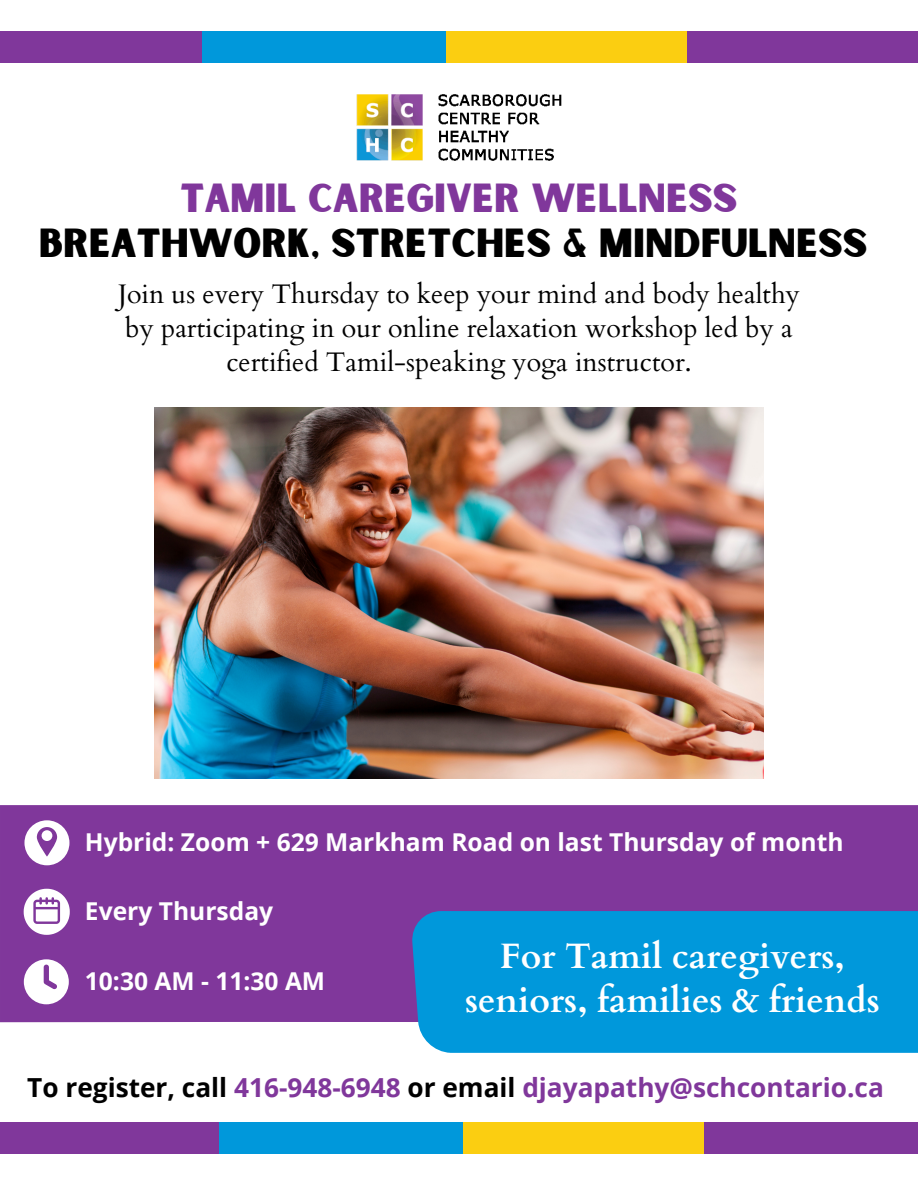
<style>
.page{position:relative;width:918px;height:1188px;background:#fff}
.page>*{position:absolute;margin:0;border:0;box-sizing:border-box;transform-origin:0 0}
.t1{font:38.85px "Sunborn Sans One";color:#000}
.t2{font:38.85px "Sunborn Sans One";color:#80379b}
.t3{font:700 35.25px/44.5px "Cardo";color:#fff;text-align:center}
.t4{font:26.85px/33.9px "Cardo";color:#000;text-align:center}
.t5{font:700 26.25px "Open Sans";color:#80379b}
.t6{font:700 24.6px "Open Sans";color:#fff}
.s1{color:#000}
</style>
<div class="page">
<div style="left:0;top:1122px;width:222px;height:31px;background:#80379b"></div>
<div style="left:219px;top:1122px;width:244px;height:31px;background:#0098db"></div>
<div style="left:463px;top:1122px;width:244px;height:31px;background:#fbce11"></div>
<div style="left:704px;top:1122px;width:214px;height:31px;background:#80379b"></div>
<div style="left:0;top:31px;width:205px;height:32px;background:#80379b"></div>
<div style="left:202px;top:31px;width:244px;height:32px;background:#0098db"></div>
<div style="left:446px;top:31px;width:244px;height:32px;background:#fbce11"></div>
<div style="left:687px;top:31px;width:231px;height:32px;background:#80379b"></div>
<img style="left:155px;top:408px;width:608px;height:371px">
<img style="left:356px;top:94px;width:206px;height:67px">
<div style="left:0;top:805px;width:918px;height:217px;background:#80379b"></div>
<div style="left:412px;top:911px;width:506px;height:142px;background:#0098db"></div>
<svg style="left:24px;top:820px;width:45px;height:45px"></svg>
<svg style="left:24px;top:959px;width:45px;height:45px"></svg>
<svg style="left:24px;top:889px;width:46px;height:46px"></svg>
<h1 class="t2" style="left:180px;top:173px;width:559px">TAMIL CAREGIVER WELLNESS</h1>
<h1 class="t1" style="left:39px;top:218px;width:830px">BREATHWORK, STRETCHES &amp; MINDFULNESS</h1>
<p class="t4" style="left:118px;top:278px;width:683px">Join us every Thursday to keep your mind and body healthy by participating in our online relaxation workshop led by a certified Tamil-speaking yoga instructor.</p>
<p class="t6" style="left:85px;top:824px;width:760px">Hybrid: Zoom + 629 Markham Road on last Thursday of month</p>
<p class="t6" style="left:85px;top:894px;width:190px">Every Thursday</p>
<p class="t6" style="left:85px;top:964px;width:242px">10:30 AM - 11:30 AM</p>
<h2 class="t3" style="left:465px;top:934px;width:416px">For Tamil caregivers, seniors, families &amp; friends</h2>
<p class="t5" style="left:27px;top:1069px;width:858px"><span class="s1">To register, call</span> 416-948-6948 <span class="s1">or email</span> djayapathy@schcontario.ca</p>
</div>
